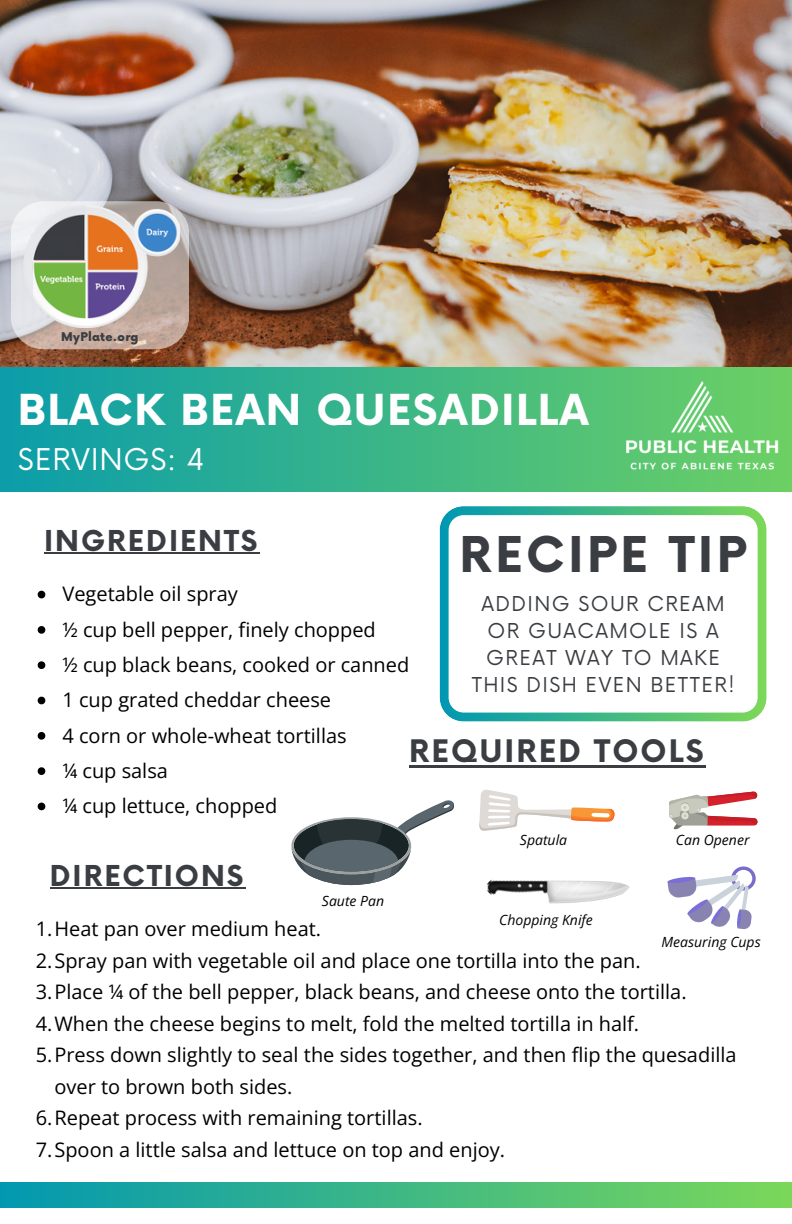
<style>
.page{position:relative;width:792px;height:1224px;background:#fff}
.page>*{position:absolute;margin:0;border:0;box-sizing:border-box;transform-origin:0 0}
.t1{font:700 48px "Now";letter-spacing:.07em;color:#3a3d42}
.t2{font:700 41.6px "Now";letter-spacing:.035em;color:#fff}
.t3{font:700 30.2px "Now";letter-spacing:.07em;color:#3a3d42}
.t4{font:29.2px "Now";letter-spacing:.025em;color:#fff}
.t5{font:700 28px "Now";letter-spacing:.07em;color:#3a3d42}
.t6{font:20px/31.6px "Open Sans";color:#000}
.t7{font:20px/27px "Now";letter-spacing:.07em;color:#3a3d42;text-align:center}
.t8{font:italic 14px "Open Sans";color:#000}
.t9{font:900 11.8px "Now";letter-spacing:.025em;color:#3a3d42}
</style>
<div class="page">
<div style="left:0;top:1182px;width:792px;height:26px;background:linear-gradient(to right,#0298b1,#7bd759)"></div>
<img style="left:0;top:0;width:792px;height:367px">
<div style="left:0;top:367px;width:792px;height:125px;background:linear-gradient(to right,#0b9daa,#6dd063)"></div>
<svg style="left:11px;top:201px;width:178px;height:148px;background:#cbbab2"></svg>
<img style="left:20px;top:205px;width:67px;height:123px">
<img style="left:87px;top:205px;width:93px;height:123px">
<img style="left:34px;top:261px;width:52px;height:67px">
<div style="left:49px;top:235px;width:29px;height:15px;background:#3a3d42"></div>
<img style="left:621px;top:371px;width:163px;height:117px">
<svg style="left:291px;top:800px;width:163px;height:85px"></svg>
<img style="left:486px;top:879px;width:144px;height:25px">
<svg style="left:667px;top:866px;width:89px;height:63px"></svg>
<svg style="left:440px;top:506px;width:327px;height:216px"></svg>
<svg style="left:479px;top:790px;width:136px;height:41px"></svg>
<svg style="left:669px;top:791px;width:88px;height:39px"></svg>
<svg style="left:38px;top:591px;width:7px;height:7px"></svg>
<svg style="left:38px;top:626px;width:7px;height:8px"></svg>
<svg style="left:38px;top:661px;width:7px;height:8px"></svg>
<svg style="left:38px;top:697px;width:7px;height:7px"></svg>
<svg style="left:38px;top:732px;width:7px;height:8px"></svg>
<svg style="left:38px;top:767px;width:7px;height:8px"></svg>
<svg style="left:38px;top:803px;width:7px;height:7px"></svg>
<hr style="left:44px;top:552px;width:215px;height:2px;background:#3a3d42">
<hr style="left:50px;top:887px;width:195px;height:2px;background:#3a3d42">
<hr style="left:409px;top:765px;width:297px;height:3px;background:#3a3d42">
<p class="t9" style="left:61px;top:330px;width:79px">MyPlate.org</p>
<p class="t2" style="left:18px;top:387px;width:572px">BLACK BEAN QUESADILLA</p>
<p class="t4" style="left:18px;top:443px;width:188px">SERVINGS: 4</p>
<p class="t5" style="left:44px;top:525px;width:215px">INGREDIENTS</p>
<p class="t1" style="left:460px;top:529px;width:289px">RECIPE TIP</p>
<p class="t7" style="left:472px;top:591px;width:264px">ADDING SOUR CREAM<br>OR GUACAMOLE IS A<br>GREAT WAY TO MAKE<br>THIS DISH EVEN BETTER!</p>
<p class="t6" style="left:62px;top:578px;width:177px">Vegetable oil spray</p>
<p class="t6" style="left:62px;top:613px;width:315px">½ cup bell pepper, finely chopped</p>
<p class="t6" style="left:62px;top:649px;width:348px">½ cup black beans, cooked or canned</p>
<p class="t6" style="left:62px;top:684px;width:270px">1 cup grated cheddar cheese</p>
<p class="t6" style="left:62px;top:719px;width:286px">4 corn or whole-wheat tortillas</p>
<p class="t6" style="left:62px;top:754px;width:107px">¼ cup salsa</p>
<p class="t6" style="left:62px;top:790px;width:216px">¼ cup lettuce, chopped</p>
<p class="t3" style="left:409px;top:735px;width:296px">REQUIRED TOOLS</p>
<p class="t5" style="left:50px;top:861px;width:195px">DIRECTIONS</p>
<p class="t8" style="left:322px;top:891px;width:64px">Saute Pan</p>
<p class="t8" style="left:520px;top:831px;width:49px">Spatula</p>
<p class="t8" style="left:676px;top:831px;width:75px">Can Opener</p>
<p class="t8" style="left:499px;top:910px;width:95px">Chopping Knife</p>
<p class="t6" style="left:36px;top:913px;width:287px">1.Heat pan over medium heat.</p>
<p class="t6" style="left:36px;top:944px;width:606px">2.Spray pan with vegetable oil and place one tortilla into the pan.</p>
<p class="t6" style="left:36px;top:976px;width:652px">3.Place ¼ of the bell pepper, black beans, and cheese onto the tortilla.</p>
<p class="t6" style="left:36px;top:1007px;width:605px">4.When the cheese begins to melt, fold the melted tortilla in half.</p>
<p class="t6" style="left:54px;top:1039px;width:684px;text-indent:-19px">5.Press down slightly to seal the sides together, and then flip the quesadilla over to brown both sides.</p>
<p class="t6" style="left:36px;top:1102px;width:388px">6.Repeat process with remaining tortillas.</p>
<p class="t6" style="left:36px;top:1133px;width:471px">7.Spoon a little salsa and lettuce on top and enjoy.</p>
<p class="t8" style="left:662px;top:932px;width:101px">Measuring Cups</p>
</div>
